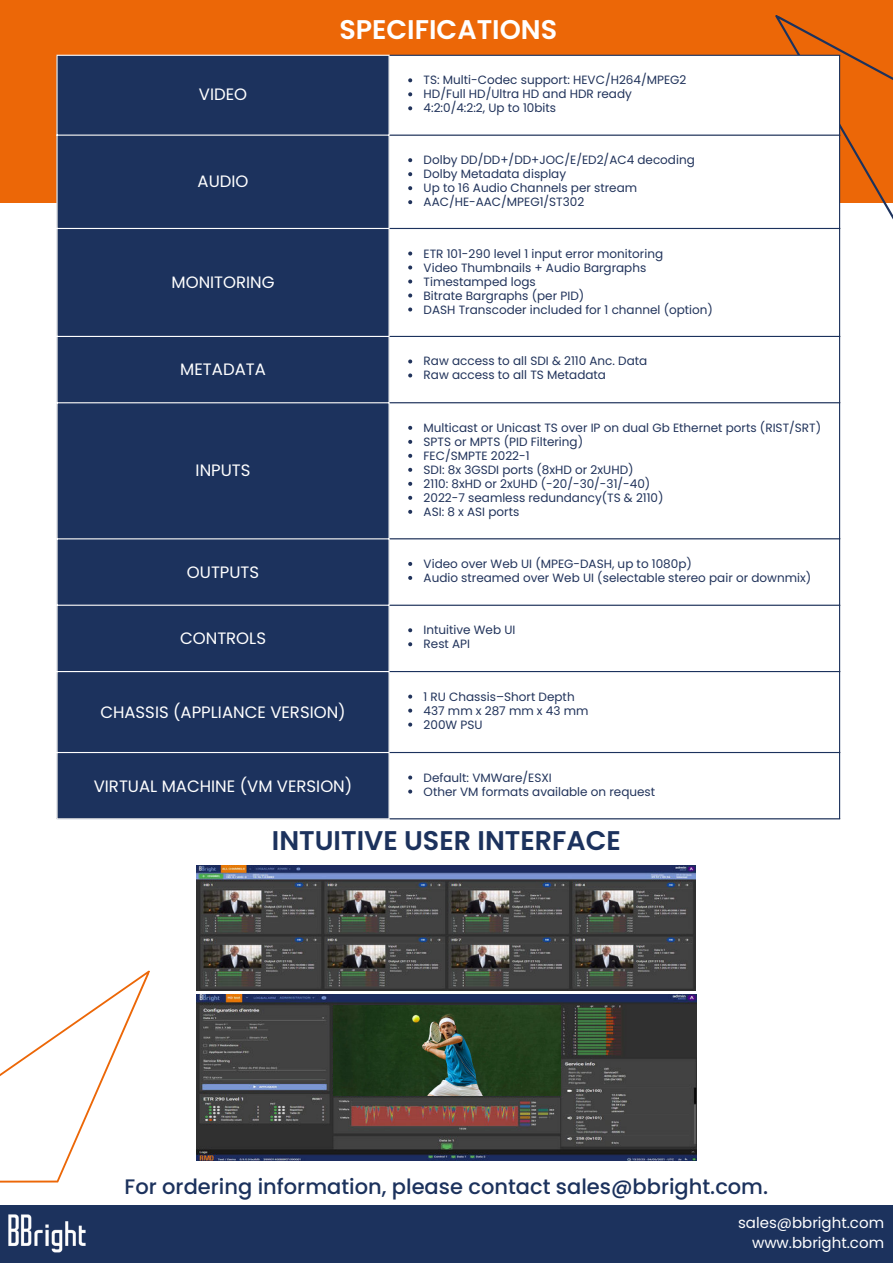
<style>
.page{position:relative;width:893px;height:1264px;background:#fff}
.page>*{position:absolute;margin:0;border:0;box-sizing:border-box;transform-origin:0 0}
.t1{font:600 27px "Poppins";color:#1c325d}
.t2{font:600 27px "Poppins";color:#fff}
.t3{font:500 21px "Poppins";color:#1c325d}
.t4{font:16.5px "Poppins";color:#fff}
.t5{font:15px/20.2px "Poppins";color:#fff;text-align:right}
.t6{font:12px/14px "Poppins";color:#21335b}
</style>
<div class="page">
<div style="left:0;top:0;width:892px;height:202px;background:#ec6707"></div>
<svg style="left:775px;top:15px;width:117px;height:374px"></svg>
<div style="left:58px;top:56px;width:330px;height:762px;background:#1c325d"></div>
<svg style="left:389px;top:56px;width:450px;height:762px"></svg>
<svg style="left:408px;top:78px;width:4px;height:4px"></svg>
<svg style="left:408px;top:92px;width:4px;height:4px"></svg>
<svg style="left:408px;top:106px;width:4px;height:4px"></svg>
<svg style="left:408px;top:158px;width:4px;height:4px"></svg>
<svg style="left:408px;top:172px;width:4px;height:4px"></svg>
<svg style="left:408px;top:186px;width:4px;height:4px"></svg>
<svg style="left:408px;top:200px;width:4px;height:4px"></svg>
<svg style="left:408px;top:251px;width:4px;height:4px"></svg>
<svg style="left:408px;top:265px;width:4px;height:4px"></svg>
<svg style="left:408px;top:279px;width:4px;height:4px"></svg>
<svg style="left:408px;top:293px;width:4px;height:4px"></svg>
<svg style="left:408px;top:307px;width:4px;height:4px"></svg>
<svg style="left:408px;top:359px;width:4px;height:4px"></svg>
<svg style="left:408px;top:373px;width:4px;height:4px"></svg>
<svg style="left:408px;top:426px;width:4px;height:4px"></svg>
<svg style="left:408px;top:440px;width:4px;height:4px"></svg>
<svg style="left:408px;top:454px;width:4px;height:4px"></svg>
<svg style="left:408px;top:468px;width:4px;height:4px"></svg>
<svg style="left:408px;top:482px;width:4px;height:4px"></svg>
<svg style="left:408px;top:496px;width:4px;height:4px"></svg>
<svg style="left:408px;top:510px;width:4px;height:4px"></svg>
<svg style="left:408px;top:562px;width:4px;height:4px"></svg>
<svg style="left:408px;top:576px;width:4px;height:4px"></svg>
<svg style="left:408px;top:628px;width:4px;height:4px"></svg>
<svg style="left:408px;top:642px;width:4px;height:4px"></svg>
<svg style="left:408px;top:694px;width:4px;height:4px"></svg>
<svg style="left:408px;top:708px;width:4px;height:4px"></svg>
<svg style="left:408px;top:722px;width:4px;height:4px"></svg>
<svg style="left:408px;top:775px;width:4px;height:4px"></svg>
<svg style="left:408px;top:789px;width:4px;height:4px"></svg>
<hr style="left:56px;top:56px;width:2px;height:762px;background:#fff">
<hr style="left:388px;top:56px;width:1px;height:762px;background:#fff">
<hr style="left:56px;top:55px;width:333px;height:1px;background:#fff">
<hr style="left:56px;top:135px;width:333px;height:1px;background:#fff">
<hr style="left:56px;top:228px;width:333px;height:1px;background:#fff">
<hr style="left:56px;top:336px;width:333px;height:1px;background:#fff">
<hr style="left:56px;top:402px;width:333px;height:1px;background:#fff">
<hr style="left:56px;top:538px;width:333px;height:1px;background:#fff">
<hr style="left:56px;top:604px;width:333px;height:1px;background:#fff">
<hr style="left:56px;top:671px;width:333px;height:1px;background:#fff">
<hr style="left:56px;top:752px;width:333px;height:1px;background:#fff">
<hr style="left:839px;top:56px;width:1px;height:762px;background:#1c325d">
<hr style="left:389px;top:55px;width:451px;height:1px;background:#1c325d">
<hr style="left:389px;top:135px;width:451px;height:1px;background:#1c325d">
<hr style="left:389px;top:228px;width:451px;height:1px;background:#1c325d">
<hr style="left:389px;top:336px;width:451px;height:1px;background:#1c325d">
<hr style="left:389px;top:402px;width:451px;height:1px;background:#1c325d">
<hr style="left:389px;top:538px;width:451px;height:1px;background:#1c325d">
<hr style="left:389px;top:604px;width:451px;height:1px;background:#1c325d">
<hr style="left:389px;top:671px;width:451px;height:1px;background:#1c325d">
<hr style="left:389px;top:752px;width:451px;height:1px;background:#1c325d">
<hr style="left:389px;top:818px;width:451px;height:1px;background:#1c325d">
<svg style="left:0;top:970px;width:150px;height:212px"></svg>
<img style="left:196px;top:865px;width:499px;height:125px">
<div style="left:0;top:1205px;width:892px;height:57px;background:#1c325d"></div>
<img style="left:8px;top:1214px;width:78px;height:39px">
<img style="left:196px;top:994px;width:500px;height:166px">
<img style="left:333px;top:1005px;width:227px;height:90px">
<h3 class="t4" style="left:199px;top:85px;width:50px">VIDEO</h3>
<h3 class="t4" style="left:198px;top:172px;width:52px">AUDIO</h3>
<h3 class="t4" style="left:171px;top:272px;width:105px">MONITORING</h3>
<h1 class="t2" style="left:339px;top:14px;width:219px">SPECIFICATIONS</h1>
<p class="t6" style="left:423px;top:73px;width:264px">TS: Multi-Codec support: HEVC/H264/MPEG2<br>HD/Full HD/Ultra HD and HDR ready<br>4:2:0/4:2:2, Up to 10bits</p>
<p class="t6" style="left:423px;top:153px;width:273px">Dolby DD/DD+/DD+JOC/E/ED2/AC4 decoding<br>Dolby Metadata display<br>Up to 16 Audio Channels per stream<br>AAC/HE-AAC/MPEG1/ST302</p>
<p class="t6" style="left:423px;top:246px;width:291px">ETR 101-290 level 1 input error monitoring<br>Video Thumbnails + Audio Bargraphs Timestamped logs<br>Bitrate Bargraphs (per PID)<br>DASH Transcoder included for 1 channel (option)</p>
<h3 class="t4" style="left:180px;top:360px;width:87px">METADATA</h3>
<p class="t6" style="left:423px;top:354px;width:225px">Raw access to all SDI &amp; 2110 Anc. Data<br>Raw access to all TS Metadata</p>
<h3 class="t4" style="left:195px;top:460px;width:56px">INPUTS</h3>
<p class="t6" style="left:423px;top:421px;width:399px">Multicast or Unicast TS over IP on dual Gb Ethernet ports (RIST/SRT)<br>SPTS or MPTS (PID Filtering)<br>FEC/SMPTE 2022-1<br>SDI: 8x 3GSDI ports (8xHD or 2xUHD)<br>2110: 8xHD or 2xUHD (-20/-30/-31/-40)<br>2022-7 seamless redundancy(TS &amp; 2110)<br>ASI: 8 x ASI ports</p>
<h3 class="t4" style="left:187px;top:562px;width:74px">OUTPUTS</h3>
<p class="t6" style="left:423px;top:557px;width:389px">Video over Web UI (MPEG-DASH, up to 1080p)<br>Audio streamed over Web UI (selectable stereo pair or downmix)</p>
<h3 class="t4" style="left:180px;top:629px;width:87px">CONTROLS</h3>
<p class="t6" style="left:423px;top:623px;width:93px">Intuitive Web UI<br>Rest API</p>
<h3 class="t4" style="left:100px;top:702px;width:247px">CHASSIS (APPLIANCE VERSION)</h3>
<p class="t6" style="left:423px;top:689px;width:166px">1 RU Chassis–Short Depth<br>437 mm x 287 mm x 43 mm<br>200W PSU</p>
<h3 class="t4" style="left:94px;top:776px;width:260px">VIRTUAL MACHINE (VM VERSION)</h3>
<p class="t6" style="left:423px;top:770px;width:233px">Default: VMWare/ESXI<br>Other VM formats available on request</p>
<h1 class="t1" style="left:272px;top:825px;width:350px">INTUITIVE USER INTERFACE</h1>
<h2 class="t3" style="left:124px;top:1173px;width:645px">For ordering information, please contact sales@bbright.com.</h2>
<p class="t5" style="left:738px;top:1212px;width:147px">sales@bbright.com www.bbright.com</p>
</div>
